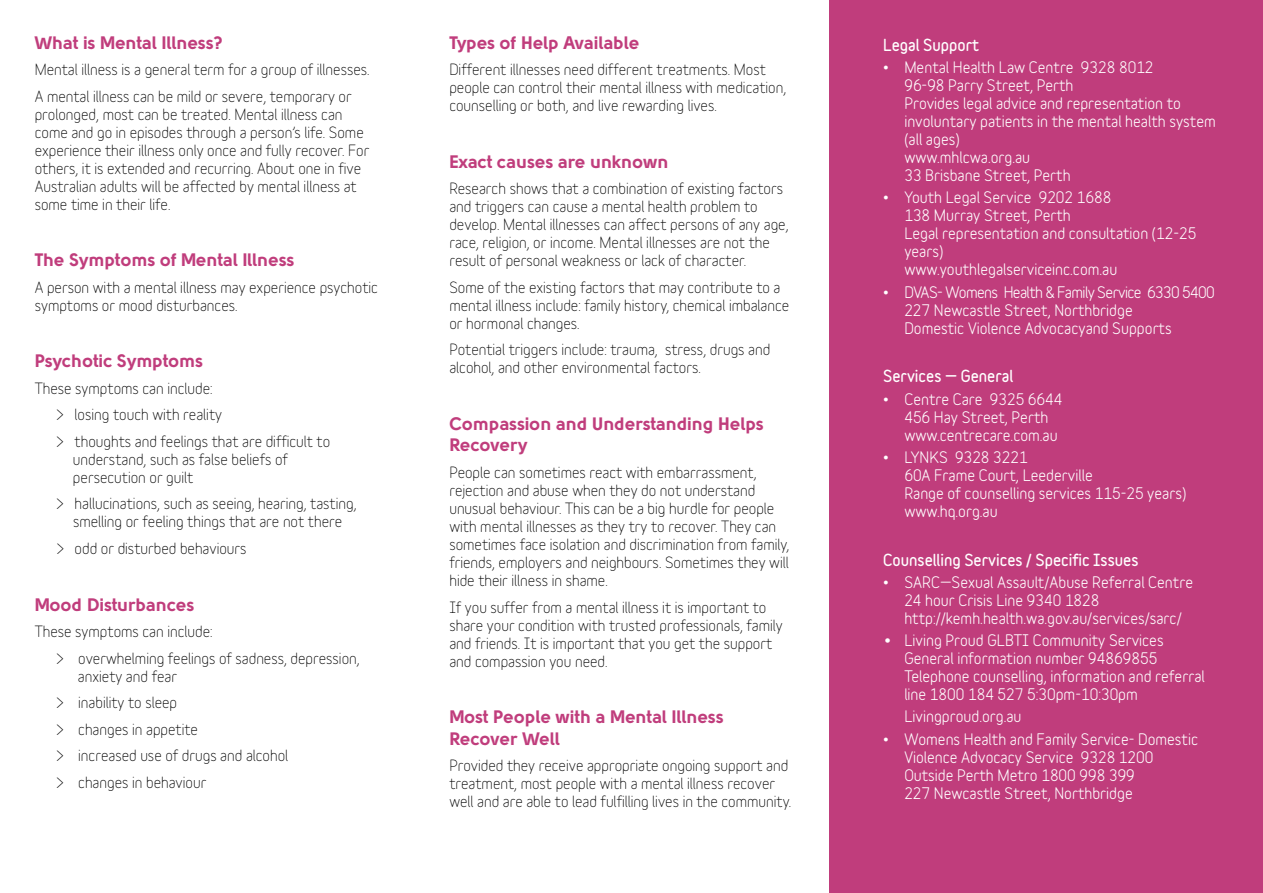
<style>
.page{position:relative;width:1263px;height:893px;background:#fff}
.page>*{position:absolute;margin:0;border:0;box-sizing:border-box;transform-origin:0 0}
.t1{font:900 18px/21.6px "Solomon";color:#c03d7c}
.t2{font:15px/18px "Variable";color:#000}
.t3{font:700 15px/18px "Variable";color:#fff}
.t4{font:900 15px "Variable";color:#fff}
.s1{font-family:"Century Gothic";font-weight:400}
</style>
<div class="page">
<div style="left:829px;top:0;width:434px;height:893px;background:#c03d7c"></div>
<p class="t1" style="left:35px;top:31px;width:190px">What is Mental Illness?</p>
<p class="t2" style="left:35px;top:56px;width:336px;line-height:26.5px">Mental illness is a general term for a group of illnesses.<br>A mental illness can be mild or severe, temporary or</p>
<p class="t2" style="left:35px;top:105px;width:336px">prolonged, most can be treated. Mental illness can come and go in episodes through a person’s life. Some experience their illness only once and fully recover. For others, it is extended and recurring. About one in five Australian adults will be affected by mental illness at some time in their life.</p>
<p class="t1" style="left:35px;top:249px;width:261px">The Symptoms of Mental Illness</p>
<p class="t2" style="left:35px;top:278px;width:345px">A person with a mental illness may experience psychotic symptoms or mood disturbances.</p>
<p class="t1" style="left:35px;top:350px;width:170px">Psychotic Symptoms</p>
<p class="t2" style="left:56px;top:375px;width:275px;line-height:26.5px;text-indent:-22px">These symptoms can include:<br>&gt; losing touch with reality<br>&gt; thoughts and feelings that are difficult to</p>
<p class="t2" style="left:73px;top:450px;width:216px">understand, such as false beliefs of persecution or guilt</p>
<p class="t2" style="left:56px;top:495px;width:302px;text-align:center">&gt; hallucinations, such as seeing, hearing, tasting, smelling or feeling things that are not there</p>
<p class="t2" style="left:56px;top:539px;width:192px">&gt; odd or disturbed behaviours</p>
<p class="t1" style="left:35px;top:593px;width:161px">Mood Disturbances</p>
<p class="t2" style="left:56px;top:618px;width:305px;line-height:26.5px;text-indent:-22px">These symptoms can include:<br>&gt; overwhelming feelings of sadness, depression,</p>
<p class="t2" style="left:56px;top:662px;width:233px;line-height:26.5px;text-indent:22px">anxiety and fear<br>&gt; inability to sleep<br>&gt; changes in appetite<br>&gt; increased use of drugs and alcohol &gt; changes in behaviour</p>
<p class="t1" style="left:449px;top:31px;width:192px">Types of Help Available</p>
<p class="t2" style="left:449px;top:60px;width:338px">Different illnesses need different treatments. Most people can control their mental illness with medication, counselling or both, and live rewarding lives.</p>
<p class="t1" style="left:449px;top:150px;width:221px">Exact causes are unknown</p>
<p class="t2" style="left:449px;top:179px;width:341px">Research shows that a combination of existing factors and triggers can cause a mental health problem to develop. Mental illnesses can affect persons of any age, race, religion, or income. Mental illnesses are not the result of personal weakness or lack of character.</p>
<p class="t2" style="left:449px;top:278px;width:341px">Some of the existing factors that may contribute to a mental illness include: family history, chemical imbalance or hormonal changes.</p>
<p class="t2" style="left:449px;top:340px;width:322px">Potential triggers include: trauma, stress, drugs and alcohol, and other environmental factors.</p>
<p class="t1" style="left:449px;top:413px;width:316px">Compassion and Understanding Helps<br>Recovery</p>
<p class="t2" style="left:449px;top:463px;width:342px">People can sometimes react with embarrassment, rejection and abuse when they do not understand unusual behaviour. This can be a big hurdle for people with mental illnesses as they try to recover. They can sometimes face isolation and discrimination from family, friends, employers and neighbours. Sometimes they will hide their illness in shame.</p>
<p class="t2" style="left:449px;top:598px;width:335px">If you suffer from a mental illness it is important to share your condition with trusted professionals, family and friends. It is important that you get the support and compassion you need.</p>
<p class="t1" style="left:449px;top:706px;width:276px">Most People with a Mental Illness<br>Recover Well</p>
<p class="t2" style="left:449px;top:756px;width:343px">Provided they receive appropriate ongoing support and treatment, most people with a mental illness recover well and are able to lead fulfilling lives in the community.</p>
<p class="t4" style="left:883px;top:35px;width:98px">Legal Support</p>
<p class="t3" style="left:904px;top:58px;width:313px;text-indent:-21px">• Mental Health Law Centre 9328 8012<br>96-98 Parry Street, Perth<br>Provides legal advice and representation to involuntary patients in the mental health system (all ages)<br>www.mhlcwa.org.au<br>33 Brisbane Street, Perth</p>
<p class="t3" style="left:904px;top:188px;width:294px;text-indent:-21px">• Youth Legal Service 9202 1688<br>138 Murray Street, Perth<br>Legal representation and consultation (12-25 years)<br>www.youthlegalserviceinc.com.au</p>
<p class="t3" style="left:904px;top:282px;width:312px;text-indent:-21px">• DVAS- Womens Health &amp; Family Service 6330 5400<br>227 Newcastle Street, Northbridge<br>Domestic Violence Advocacyand Supports</p>
<p class="t4" style="left:883px;top:367px;width:132px">Services — General</p>
<p class="t3" style="left:904px;top:389px;width:160px;text-indent:-21px">• Centre Care 9325 6644<br>456 Hay Street, Perth www.centrecare.com.au</p>
<p class="t3" style="left:904px;top:448px;width:283px;text-indent:-21px">• LYNKS 9328 3221<br>60A Frame Court, Leederville<br>Range of counselling services 115-25 years) www.hq.org.au</p>
<p class="t4" style="left:883px;top:550px;width:257px">Counselling Services / Specific Issues</p>
<p class="t3" style="left:904px;top:573px;width:290px;text-indent:-21px">• SARC—Sexual Assault/Abuse Referral Centre<br>24 hour Crisis Line 9340 1828 http://kemh.health.wa.gov.au/services/sarc/</p>
<p class="t3" style="left:904px;top:631px;width:302px;text-indent:-21px"><span class="s1">•</span> Living Proud GLBTI Community Services General information number 94869855<br>Telephone counselling, information and referral line 1800 184 527 5:30pm-10:30pm</p>
<p class="t3" style="left:904px;top:707px;width:119px">Livingproud.org.au</p>
<p class="t3" style="left:904px;top:729px;width:295px;text-indent:-21px">• Womens Health and Family Service- Domestic Violence Advocacy Service 9328 1200<br>Outside Perth Metro 1800 998 399<br>227 Newcastle Street, Northbridge</p>
</div>
